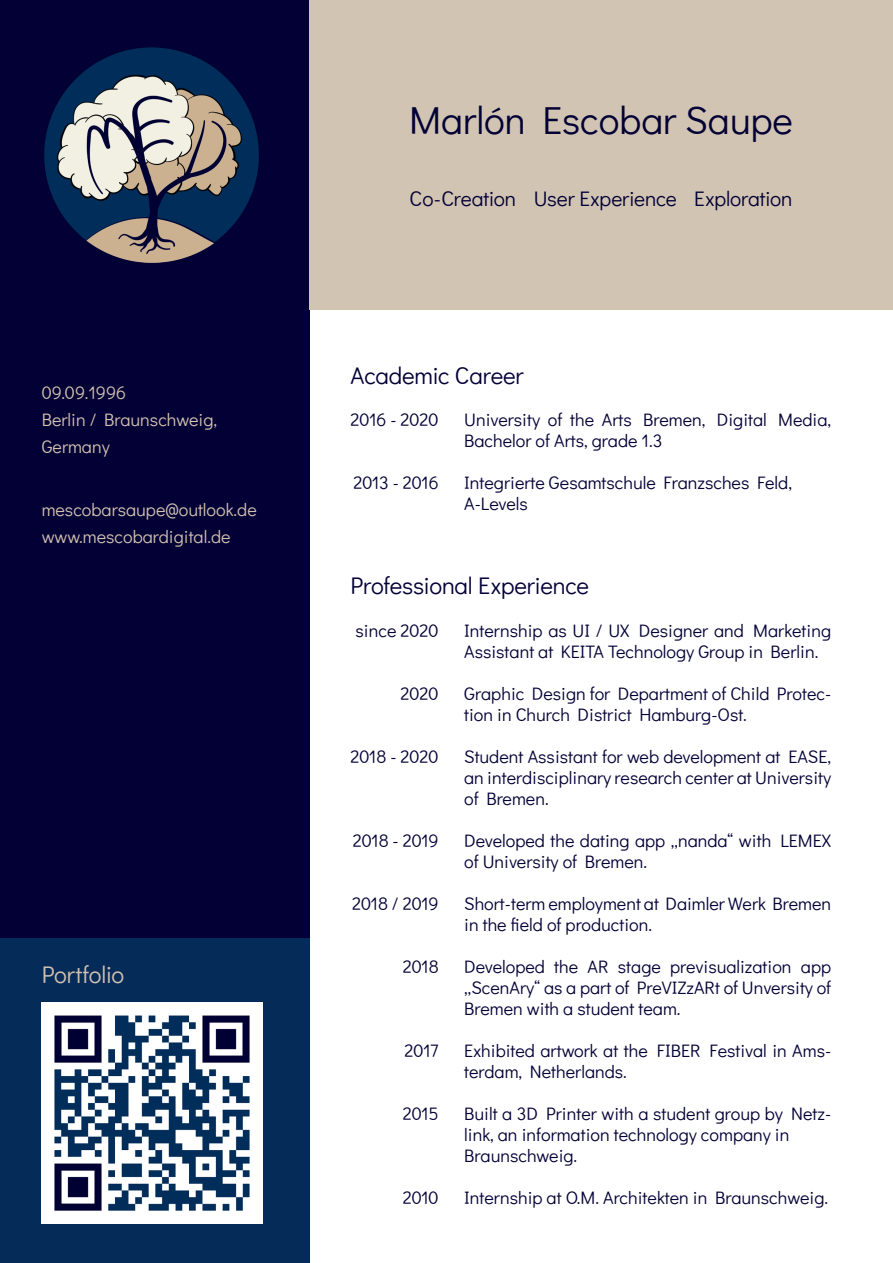
<style>
.page{position:relative;width:893px;height:1263px;background:#fff}
.page>*{position:absolute;margin:0;border:0;box-sizing:border-box;transform-origin:0 0}
.t1{font:39px "Didact Gothic";color:#030036}
.t2{font:24px "Didact Gothic";letter-spacing:-.01em;color:#030036}
.t3{font:24px "Didact Gothic";letter-spacing:-.01em;color:#d2c1b0}
.t4{font:21px "Didact Gothic";letter-spacing:-.005em;color:#030036}
.t5{font:18px/21px "Didact Gothic";color:#030036}
.t6{font:18px "Didact Gothic";color:#d2c2b0}
.t7{font:18px "Didact Gothic";color:#d2c1b0}
</style>
<div class="page">
<div style="left:0;top:0;width:309px;height:944px;background:#030036"></div>
<div style="left:0;top:938px;width:309px;height:325px;background:#052c59"></div>
<div style="left:309px;top:0;width:584px;height:309px;background:#d2c4b2"></div>
<img style="left:42px;top:1002px;width:221px;height:221px">
<img style="left:44px;top:47px;width:215px;height:215px">
<p class="t6" style="left:42px;top:378px;width:86px">09.09.1996</p>
<p class="t6" style="left:42px;top:405px;width:177px">Berlin / Braunschweig,</p>
<p class="t6" style="left:42px;top:432px;width:70px">Germany</p>
<p class="t6" style="left:42px;top:496px;width:217px">mescobarsaupe@outlook.de</p>
<p class="t7" style="left:42px;top:523px;width:190px">www.mescobardigital.de</p>
<p class="t3" style="left:42px;top:956px;width:84px">Portfolio</p>
<p class="t1" style="left:409px;top:90px;width:385px">Marlón Escobar Saupe</p>
<p class="t4" style="left:410px;top:182px;width:384px">Co-Creation User Experience Exploration</p>
<p class="t2" style="left:350px;top:357px;width:175px">Academic Career</p>
<p class="t5" style="left:464px;top:408px;width:368px">University of the Arts Bremen, Digital Media,<br>Bachelor of Arts, grade 1.3</p>
<p class="t5" style="left:464px;top:471px;width:329px">Integrierte Gesamtschule Franzsches Feld,</p>
<p class="t5" style="left:464px;top:492px;width:65px">A-Levels</p>
<p class="t5" style="left:351px;top:408px;width:90px">2016 - 2020</p>
<p class="t5" style="left:353px;top:471px;width:87px">2013 - 2016</p>
<p class="t2" style="left:350px;top:567px;width:240px">Professional Experience</p>
<p class="t5" style="left:464px;top:618px;width:368px">Internship as UI / UX Designer and Marketing<br>Assistant at KEITA Technology Group in Berlin.</p>
<p class="t5" style="left:464px;top:681px;width:368px">Graphic Design for Department of Child Protec&shy;tion in Church District Hamburg-Ost.</p>
<p class="t5" style="left:464px;top:744px;width:368px;text-align:justify">Student Assistant for web development at EASE, an interdisciplinary research center at University of Bremen.</p>
<p class="t5" style="left:464px;top:828px;width:368px">Developed the dating app „nanda“ with LEMEX of University of Bremen.</p>
<p class="t5" style="left:464px;top:891px;width:368px">Short-term employment at Daimler Werk Bremen in the field of production.</p>
<p class="t5" style="left:464px;top:954px;width:368px;text-align:justify">Developed the AR stage previsualization app „ScenAry“ as a part of PreVIZzARt of Unversity of Bremen with a student team.</p>
<p class="t5" style="left:464px;top:1038px;width:368px">Exhibited artwork at the FIBER Festival in Ams&shy;terdam, Netherlands.</p>
<p class="t5" style="left:464px;top:1101px;width:368px">Built a 3D Printer with a student group by Netz&shy;link, an information technology company in<br>Braunschweig.</p>
<p class="t5" style="left:464px;top:1185px;width:365px">Internship at O.M. Architekten in Braunschweig.</p>
<p class="t5" style="left:356px;top:618px;width:85px">since 2020</p>
<p class="t5" style="left:401px;top:681px;width:40px">2020</p>
<p class="t5" style="left:351px;top:744px;width:90px">2018 - 2020</p>
<p class="t5" style="left:353px;top:828px;width:87px">2018 - 2019</p>
<p class="t5" style="left:352px;top:891px;width:88px">2018 / 2019</p>
<p class="t5" style="left:403px;top:954px;width:37px">2018</p>
<p class="t5" style="left:405px;top:1038px;width:36px">2017</p>
<p class="t5" style="left:403px;top:1101px;width:37px">2015</p>
<p class="t5" style="left:403px;top:1185px;width:37px">2010</p>
</div>
